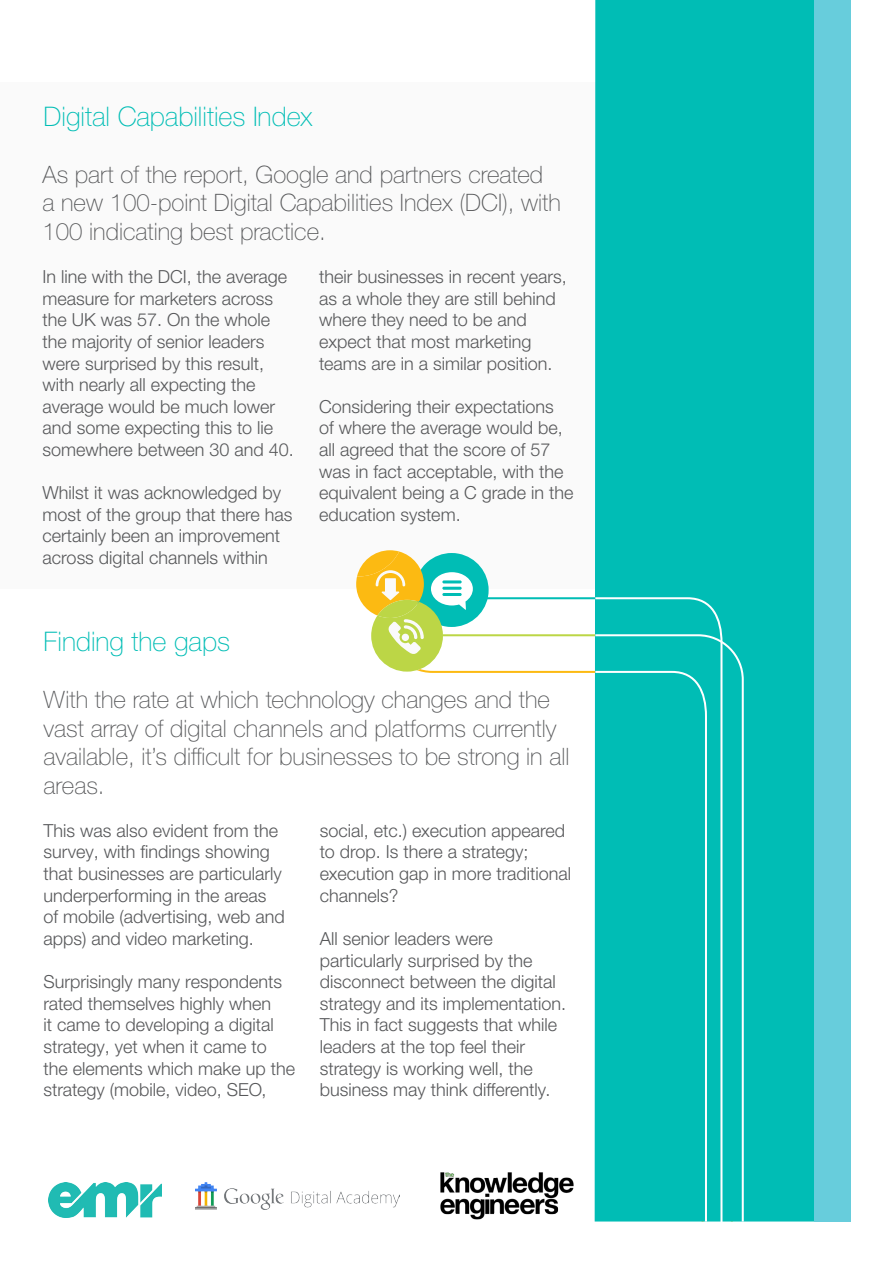
<style>
.page{position:relative;width:893px;height:1263px;background:#fff}
.page>*{position:absolute;margin:0;border:0;box-sizing:border-box;transform-origin:0 0}
.t1{font:100 27px "Helvetica Neue LTW1 G";color:#00bdb5}
.t2{font:100 24px/28.5px "Helvetica Neue LTW1 G";color:#57585a}
.t3{font:300 18px/21.6px "Helvetica Neue LTW1 G";color:#57585a}
</style>
<div class="page">
<img style="left:49px;top:1183px;width:113px;height:35px">
<img style="left:195px;top:1183px;width:192px;height:26px">
<div style="left:0;top:83px;width:640px;height:506px;background:#fafafa"></div>
<svg style="left:387px;top:597px;width:208px;height:624px"></svg>
<svg style="left:356px;top:550px;width:133px;height:122px"></svg>
<div style="left:595px;top:0;width:219px;height:1221px;background:#00bdb5"></div>
<div style="left:814px;top:0;width:36px;height:1221px;background:#67cddc"></div>
<svg style="left:722px;top:634px;width:22px;height:587px;fill:#00bdb5"></svg>
<svg style="left:595px;top:597px;width:127px;height:625px;fill:#00bdb5"></svg>
<div style="left:595px;top:671px;width:112px;height:550px;background:#00bdb5"></div>
<p class="t1" style="left:44px;top:100px;width:270px">Digital Capabilities Index</p>
<p class="t2" style="left:43px;top:160px;width:520px">As part of the report, Google and partners created a new 100-point Digital Capabilities Index (DCI), with<br>100 indicating best practice.</p>
<p class="t3" style="left:43px;top:266px;width:253px">In line with the DCI, the average measure for marketers across the UK was 57. On the whole the majority of senior leaders were surprised by this result, with nearly all expecting the average would be much lower and some expecting this to lie somewhere between 30 and 40.</p>
<p class="t3" style="left:43px;top:482px;width:251px">Whilst it was acknowledged by most of the group that there has certainly been an improvement across digital channels within</p>
<p class="t3" style="left:319px;top:266px;width:249px">their businesses in recent years, as a whole they are still behind where they need to be and expect that most marketing teams are in a similar position.</p>
<p class="t3" style="left:319px;top:395px;width:256px">Considering their expectations<br>of where the average would be, all agreed that the score of 57 was in fact acceptable, with the equivalent being a C grade in the education system.</p>
<p class="t1" style="left:44px;top:625px;width:188px">Finding the gaps</p>
<p class="t2" style="left:44px;top:685px;width:527px">With the rate at which technology changes and the vast array of digital channels and platforms currently available, it’s difficult for businesses to be strong in all areas.</p>
<p class="t3" style="left:44px;top:820px;width:243px">This was also evident from the survey, with findings showing that businesses are particularly underperforming in the areas of mobile (advertising, web and apps) and video marketing.</p>
<p class="t3" style="left:44px;top:971px;width:253px">Surprisingly many respondents rated themselves highly when<br>it came to developing a digital strategy, yet when it came to the elements which make up the strategy (mobile, video, SEO,</p>
<p class="t3" style="left:320px;top:820px;width:253px">social, etc.) execution appeared to drop. Is there a strategy; execution gap in more traditional channels?</p>
<p class="t3" style="left:320px;top:928px;width:248px">All senior leaders were particularly surprised by the disconnect between the digital strategy and its implementation.<br>This in fact suggests that while leaders at the top feel their strategy is working well, the business may think differently.</p>
</div>
